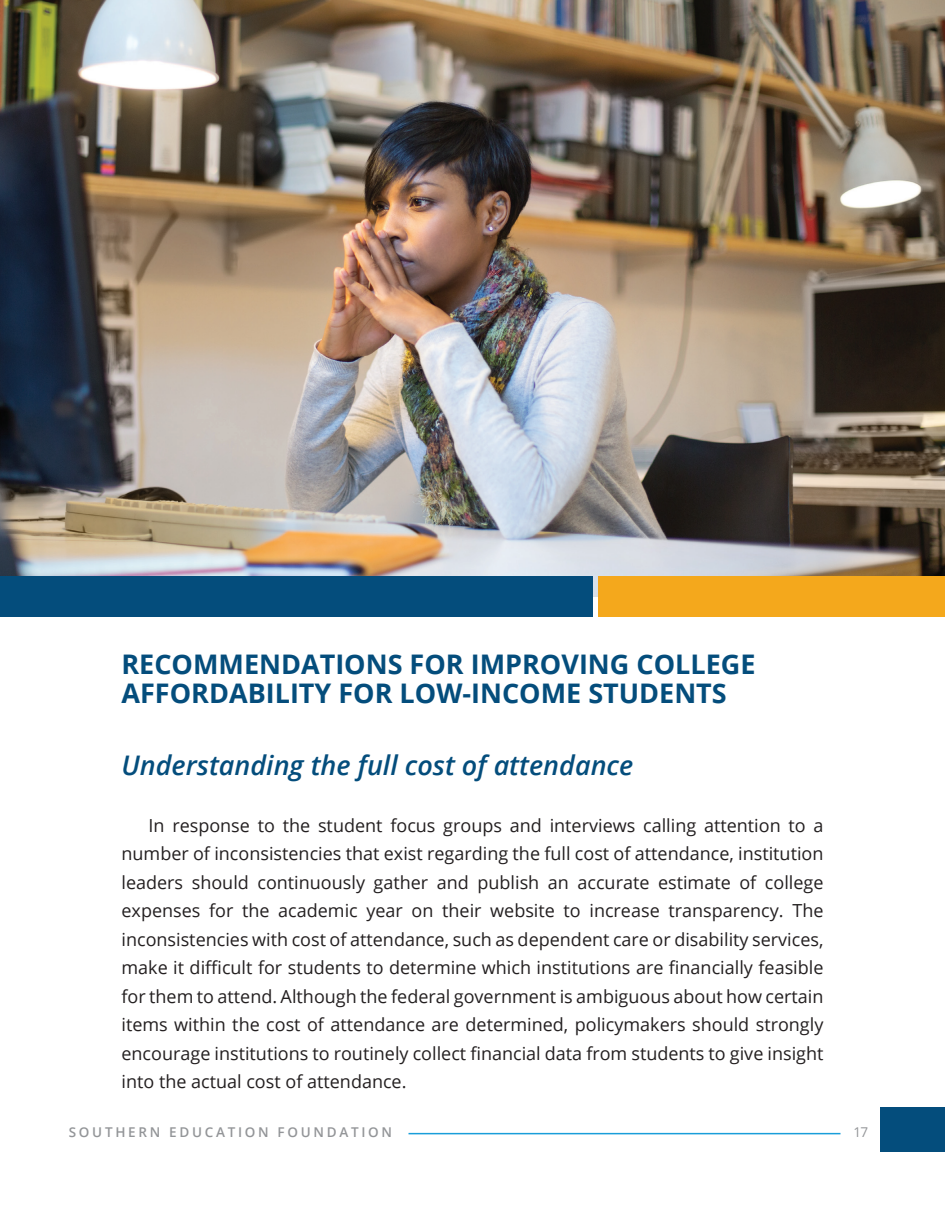
<style>
.page{position:relative;width:945px;height:1215px;background:#fff}
.page>*{position:absolute;margin:0;border:0;box-sizing:border-box;transform-origin:0 0}
.t1{font:700 27px/28.5px "Open Sans";color:#044d7c}
.t2{font:italic 600 27px "Open Sans";color:#044d7c}
.t3{font:18px/28.5px "Open Sans";color:#231f20;text-align:justify}
.t4{font:600 13.5px "Open Sans";letter-spacing:.2em;color:#939598}
.t5{font:13.5px "Open Sans";color:#939598}
</style>
<div class="page">
<hr style="left:409px;top:1133px;width:432px;height:1px;background:#199eda">
<div style="left:881px;top:1107px;width:64px;height:44px;background:#044d7c"></div>
<img style="left:0;top:0;width:945px;height:597px">
<div style="left:0;top:576px;width:593px;height:41px;background:#044d7c"></div>
<div style="left:599px;top:576px;width:346px;height:41px;background:#f4a81c"></div>
<h1 class="t1" style="left:122px;top:650px;width:635px">RECOMMENDATIONS FOR IMPROVING COLLEGE<br>AFFORDABILITY FOR LOW-INCOME STUDENTS</h1>
<h1 class="t2" style="left:122px;top:747px;width:513px">Understanding the full cost of attendance</h1>
<p class="t3" style="left:122px;top:811px;width:704px;text-indent:27px">In response to the student focus groups and interviews calling attention to a number of inconsistencies that exist regarding the full cost of attendance, institution leaders should continuously gather and publish an accurate estimate of college expenses for the academic year on their website to increase transparency. The inconsistencies with cost of attendance, such as dependent care or disability services, make it difficult for students to determine which institutions are financially feasible for them to attend. Although the federal government is ambiguous about how certain items within the cost of attendance are determined, policymakers should strongly encourage institutions to routinely collect financial data from students to give insight into the actual cost of attendance.</p>
<p class="t4" style="left:69px;top:1123px;width:325px">SOUTHERN EDUCATION FOUNDATION</p>
<p class="t5" style="left:853px;top:1123px;width:16px">17</p>
</div>
